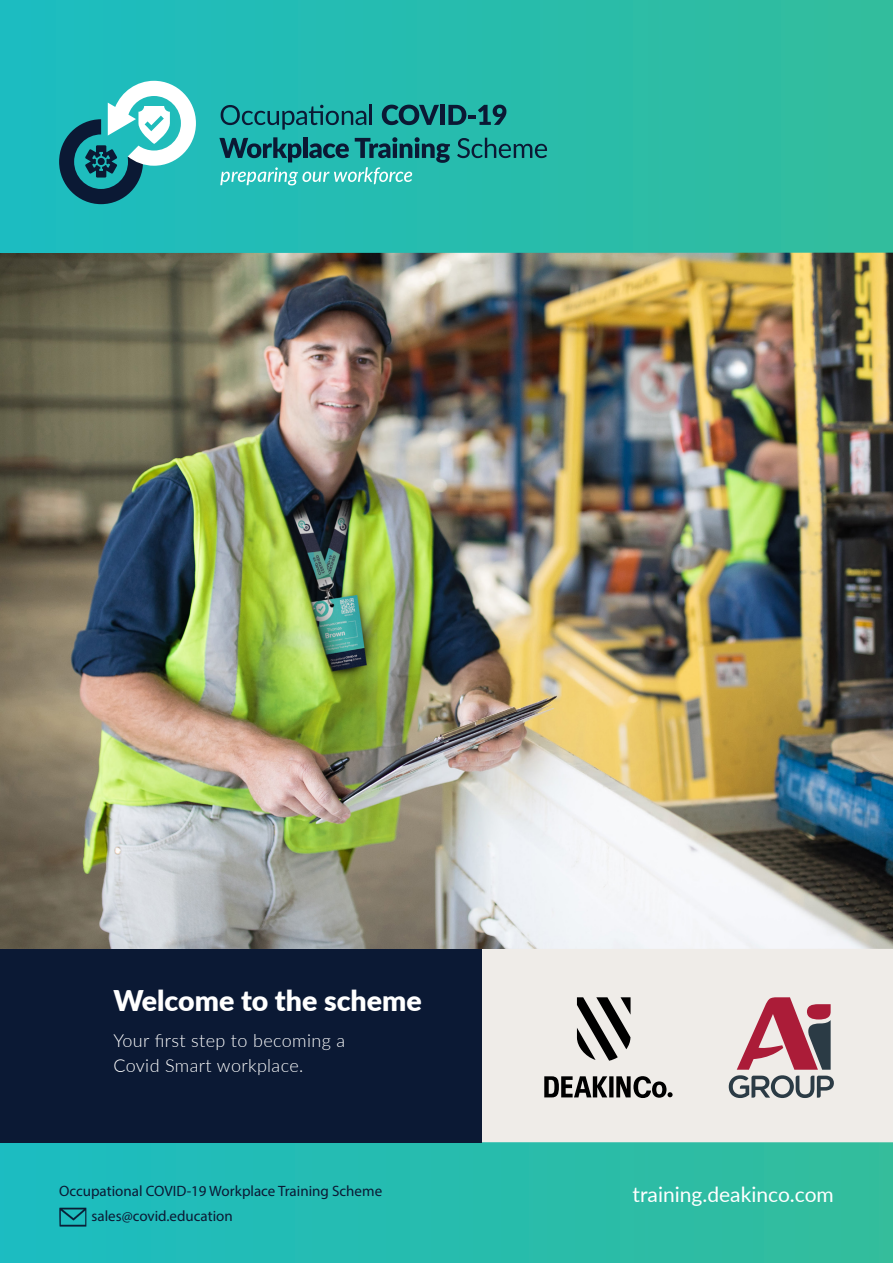
<style>
.page{position:relative;width:893px;height:1263px;background:#fff}
.page>*{position:absolute;margin:0;border:0;box-sizing:border-box;transform-origin:0 0}
.t1{font:800 28.5px "Lato";color:#fff}
.t2{font:21px "Lato";color:#fff}
.t3{font:300 18px "Lato";letter-spacing:.02em;color:#fff}
.t4{font:18px "Lato";color:#fff}
.t5{font:15px "Myriad Pro";color:#0b1934}
</style>
<div class="page">
<img style="left:0;top:253px;width:893px;height:696px">
<div style="left:0;top:949px;width:893px;height:314px;background:#efece8"></div>
<div style="left:0;top:1142px;width:893px;height:121px;background:linear-gradient(to right,#1bbcc1,#33bd9b)"></div>
<div style="left:0;top:0;width:893px;height:253px;background:linear-gradient(to right,#1cbcc1,#32bc9c)"></div>
<svg style="left:221px;top:105px;width:145px;height:25px;background:#1d9596"></svg>
<hr style="left:370px;top:105px;width:2px;height:20px;background:#0b1934">
<svg style="left:382px;top:105px;width:57px;height:20px"></svg>
<div style="left:440px;top:105px;width:5px;height:20px;background:#0b1934"></div>
<svg style="left:448px;top:105px;width:58px;height:20px"></svg>
<svg style="left:457px;top:138px;width:90px;height:20px;background:#1e8c88"></svg>
<svg style="left:59px;top:81px;width:137px;height:123px"></svg>
<svg style="left:219px;top:137px;width:231px;height:48px;background:#2fa09f"></svg>
<div style="left:0;top:949px;width:482px;height:193px;background:#0b1934"></div>
<svg style="left:544px;top:997px;width:129px;height:101px"></svg>
<svg style="left:729px;top:997px;width:105px;height:101px"></svg>
<img style="left:59px;top:1204px;width:27px;height:27px">
<p class="t1" style="left:113px;top:979px;width:310px">Welcome to the scheme</p>
<p class="t3" style="left:113px;top:1028px;width:233px">Your first step to becoming a</p>
<p class="t3" style="left:113px;top:1053px;width:191px">Covid Smart workplace.</p>
<p class="t5" style="left:59px;top:1181px;width:325px">Occupational COVID-19 Workplace Training Scheme</p>
<p class="t2" style="left:633px;top:1179px;width:203px">training.deakinco.com</p>
<p class="t5" style="left:91px;top:1206px;width:143px">sales@covid.education</p>
<p class="t5" style="left:59px;top:1185px;width:325px">Occupational COVID-19 Workplace Training Scheme</p>
<p class="t4" style="left:823px;top:1180px;width:12px">1</p>
</div>
